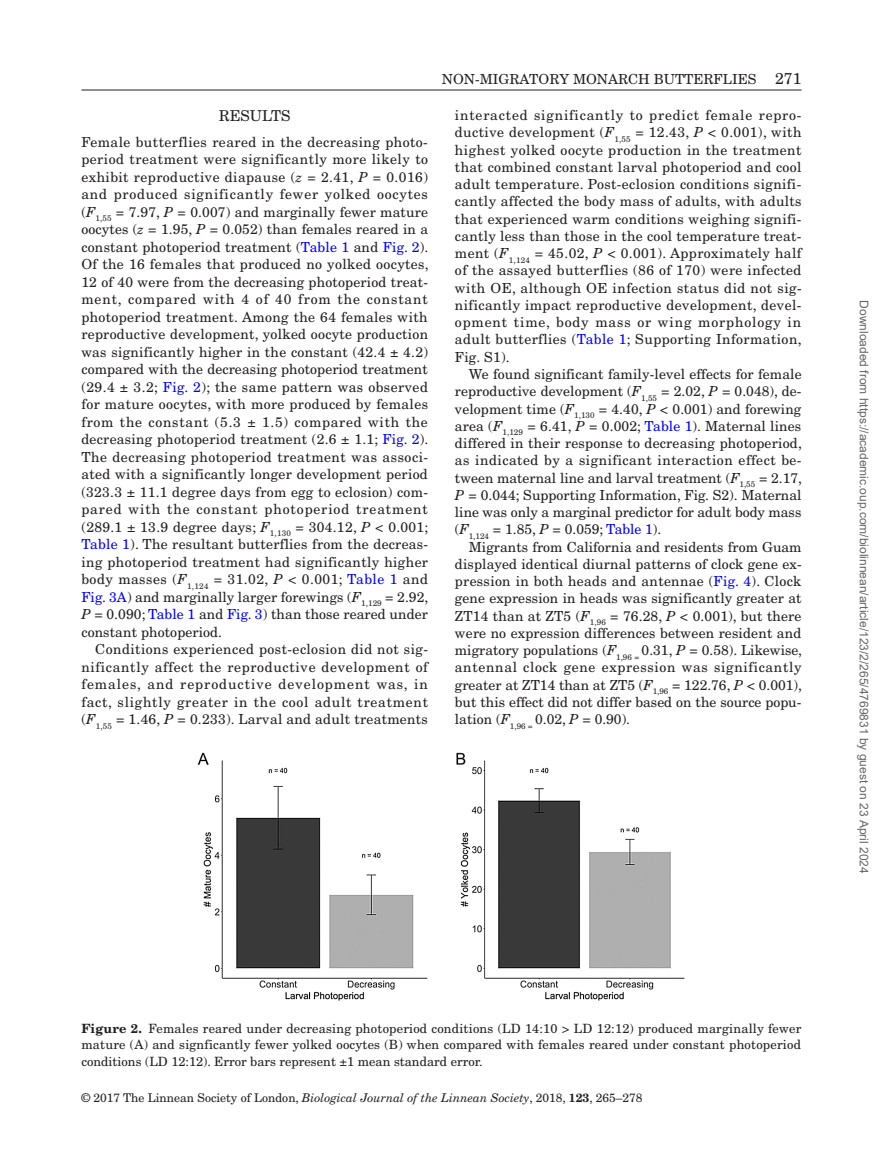
<style>
.page{position:relative;width:893px;height:1174px;background:#fff}
.page>*{position:absolute;margin:0;border:0;box-sizing:border-box;transform-origin:0 0}
.t1{font:15px "New Century Schlbk";color:#231f20}
.t2{font:13.8px/17.2px "New Century Schlbk";letter-spacing:.005em;color:#231f20;text-align:justify}
.t3{font:12.75px/16.5px "New Century Schlbk";color:#231f20;text-align:justify}
.t4{font:12px "Arial";color:#666}
.t5{font:12px "New Century Schlbk";color:#231f20}
.s1{font-style:italic}
.s2{color:#00f}
.s3{font-size:15.75px}
.s4{font-weight:700}
</style>
<div class="page">
<hr style="left:81px;top:90px;width:720px;height:1px;background:#231f20">
<img style="left:198px;top:752px;width:487px;height:249px">
<p class="t1" style="left:219px;top:106px;width:73px">RESULTS</p>
<p class="t2" style="left:81px;top:133px;width:349px">Female butterflies reared in the decreasing photo&shy;period treatment were significantly more likely to exhibit reproductive diapause (<span class="s1">z</span> = 2.41, <span class="s1">P</span> = 0.016) and produced significantly fewer yolked oocytes (<span class="s1">F</span><sub>1,55</sub> = 7.97, <span class="s1">P</span> = 0.007) and marginally fewer mature oocytes (<span class="s1">z</span> = 1.95, <span class="s1">P</span> = 0.052) than females reared in a constant photoperiod treatment (<span class="s2">Table 1</span> and <span class="s2">Fig. 2</span>).<br>Of the 16 females that produced no yolked oocytes, 12 of 40 were from the decreasing photoperiod treat&shy;ment, compared with 4 of 40 from the constant photoperiod treatment. Among the 64 females with reproductive development, yolked oocyte production was significantly higher in the constant (42.4 ± 4.2) compared with the decreasing photoperiod treatment (29.4 ± 3.2; <span class="s2">Fig. 2</span>); the same pattern was observed for mature oocytes, with more produced by females from the constant (5.3 ± 1.5) compared with the decreasing photoperiod treatment (2.6 ± 1.1; <span class="s2">Fig. 2</span>).<br>The decreasing photoperiod treatment was associ&shy;ated with a significantly longer development period (323.3 ± 11.1 degree days from egg to eclosion) com&shy;pared with the constant photoperiod treatment (289.1 ± 13.9 degree days; <span class="s1">F</span><sub>1,130</sub> = 304.12, <span class="s1">P</span> &lt; 0.001; <span class="s2">Table 1</span>). The resultant butterflies from the decreas&shy;ing photoperiod treatment had significantly higher body masses (<span class="s1">F</span><sub>1,124</sub> = 31.02, <span class="s1">P</span> &lt; 0.001; <span class="s2">Table 1</span> and <span class="s2">Fig. 3A</span>) and marginally larger forewings (<span class="s1">F</span><sub>1,129</sub> = 2.92, <span class="s1">P</span> = 0.090; <span class="s2">Table 1</span> and <span class="s2">Fig. 3</span>) than those reared under constant photoperiod.</p>
<p class="t2" style="left:81px;top:640px;width:348px;text-indent:14px">Conditions experienced post-eclosion did not sig&shy;nificantly affect the reproductive development of females, and reproductive development was, in fact, slightly greater in the cool adult treatment (<span class="s1">F</span><sub>1,55</sub> = 1.46, <span class="s1">P</span> = 0.233). Larval and adult treatments</p>
<p class="t2" style="left:442px;top:70px;width:361px">NON-MIGRATORY MONARCH BUTTERFLIES <span class="s3">271</span></p>
<p class="t2" style="left:455px;top:107px;width:348px">interacted significantly to predict female repro&shy;ductive development (<span class="s1">F</span><sub>1,55</sub> = 12.43, <span class="s1">P</span> &lt; 0.001), with highest yolked oocyte production in the treatment that combined constant larval photoperiod and cool adult temperature. Post-eclosion conditions signifi&shy;cantly affected the body mass of adults, with adults that experienced warm conditions weighing signifi&shy;cantly less than those in the cool temperature treat&shy;ment (<span class="s1">F</span><sub>1,124</sub> = 45.02, <span class="s1">P</span> &lt; 0.001). Approximately half of the assayed butterflies (86 of 170) were infected with OE, although OE infection status did not sig&shy;nificantly impact reproductive development, devel&shy;opment time, body mass or wing morphology in adult butterflies (<span class="s2">Table 1</span>; Supporting Information, Fig. S1).</p>
<p class="t2" style="left:455px;top:365px;width:349px;text-indent:14px">We found significant family-level effects for female reproductive development (<span class="s1">F</span><sub>1,55</sub> = 2.02, <span class="s1">P</span> = 0.048), de&shy;velopment time (<span class="s1">F</span><sub>1,130</sub> = 4.40, <span class="s1">P</span> &lt; 0.001) and forewing area (<span class="s1">F</span><sub>1,129</sub> = 6.41, <span class="s1">P</span> = 0.002; <span class="s2">Table 1</span>). Maternal lines differed in their response to decreasing photoperiod, as indicated by a significant interaction effect be&shy;tween maternal line and larval treatment (<span class="s1">F</span><sub>1,55</sub> = 2.17, <span class="s1">P</span> = 0.044; Supporting Information, Fig. S2). Maternal line was only a marginal predictor for adult body mass (<span class="s1">F</span><sub>1,124</sub> = 1.85, <span class="s1">P</span> = 0.059; <span class="s2">Table 1</span>).</p>
<p class="t2" style="left:455px;top:538px;width:349px;text-indent:14px">Migrants from California and residents from Guam displayed identical diurnal patterns of clock gene ex&shy;pression in both heads and antennae (<span class="s2">Fig. 4</span>). Clock gene expression in heads was significantly greater at ZT14 than at ZT5 (<span class="s1">F</span><sub>1,96</sub> = 76.28, <span class="s1">P</span> &lt; 0.001), but there were no expression differences between resident and migratory populations (<span class="s1">F</span><sub>1,96</sub> <sub>=</sub> 0.31, <span class="s1">P</span> = 0.58). Likewise, antennal clock gene expression was significantly greater at ZT14 than at ZT5 (<span class="s1">F</span><sub>1,96</sub> = 122.76, <span class="s1">P</span> &lt; 0.001), but this effect did not differ based on the source popu&shy;lation (<span class="s1">F</span><sub>1,96</sub> <sub>=</sub> 0.02, <span class="s1">P</span> = 0.90).</p>
<p class="t4" style="left:868px;top:300px;width:575px;rotate:90deg">Downloaded from https://academic.oup.com/biolinnean/article/123/2/265/4769831 by guest on 23 April 2024</p>
<p class="t3" style="left:81px;top:1020px;width:722px"><span class="s4">Figure 2.</span> Females reared under decreasing photoperiod conditions (LD 14:10 &gt; LD 12:12) produced marginally fewer mature (A) and signficantly fewer yolked oocytes (B) when compared with females reared under constant photoperiod conditions (LD 12:12). Error bars represent ±1 mean standard error.</p>
<p class="t5" style="left:81px;top:1090px;width:562px">© 2017 The Linnean Society of London, <span class="s1">Biological Journal of the Linnean Society</span>, 2018, <span class="s4">123</span>, 265–278</p>
</div>
